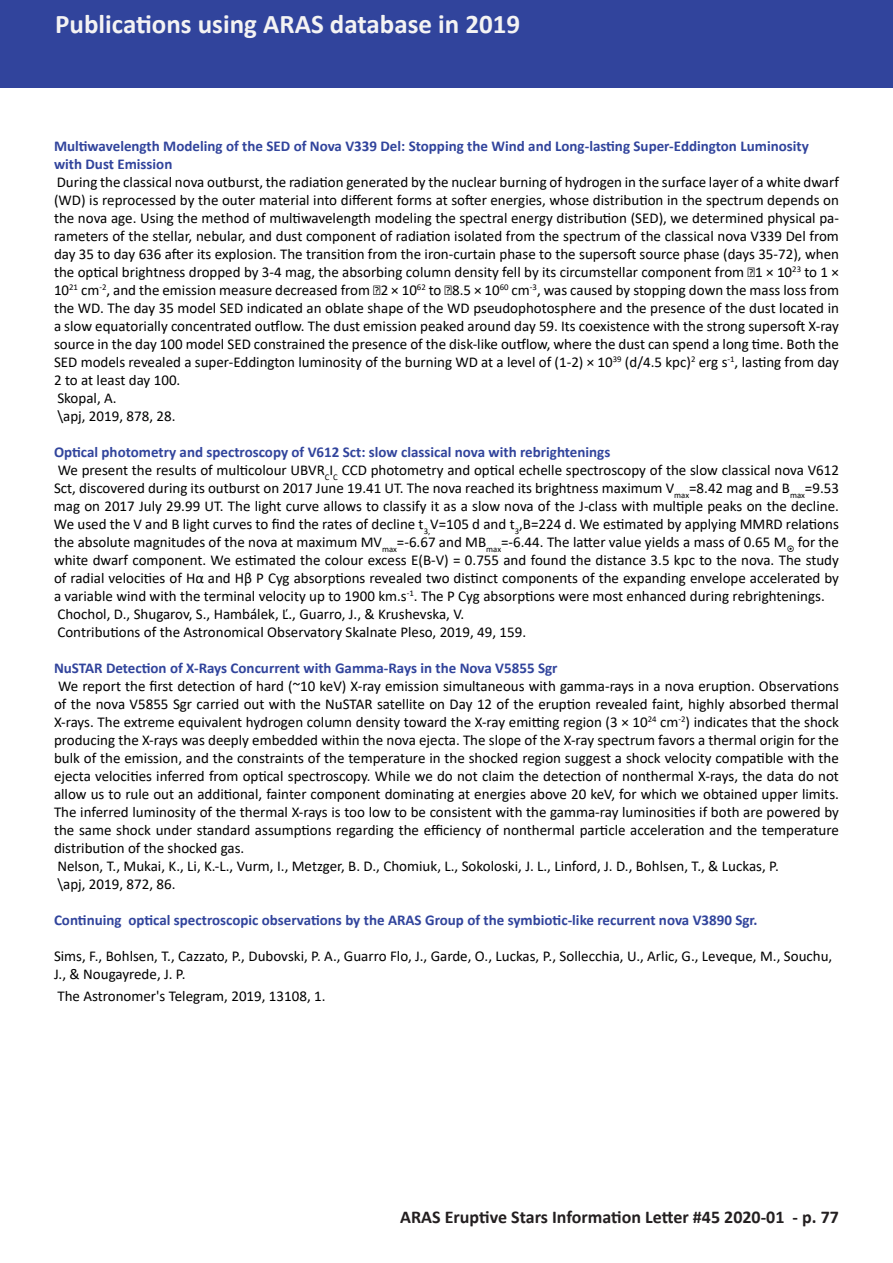
<style>
.page{position:relative;width:893px;height:1263px;background:#fff}
.page>*{position:absolute;margin:0;border:0;box-sizing:border-box;transform-origin:0 0}
.t1{font:700 27px "Calibri";color:#f4f3f3}
.t2{font:700 18px "Calibri";color:#231f20}
.t3{font:15px/18px "Calibri";color:#000}
.t4{font:700 15px/18px "Calibri";color:#31449c}
.s1{font-weight:700;color:#31449c}
</style>
<div class="page">
<div style="left:0;top:0;width:893px;height:87px;background:#31449c"></div>
<h1 class="t1" style="left:55px;top:5px;width:466px">Publications using ARAS database in 2019</h1>
<p class="t4" style="left:54px;top:137px;width:756px">Multiwavelength Modeling of the SED of Nova V339 Del: Stopping the Wind and Long-lasting Super-Eddington Luminosity with Dust Emission</p>
<p class="t3" style="left:54px;top:173px;width:786px">During the classical nova outburst, the radiation generated by the nuclear burning of hydrogen in the surface layer of a white dwarf (WD) is reprocessed by the outer material into different forms at softer energies, whose distribution in the spectrum depends on the nova age. Using the method of multiwavelength modeling the spectral energy distribution (SED), we determined physical pa&shy;rameters of the stellar, nebular, and dust component of radiation isolated from the spectrum of the classical nova V339 Del from day 35 to day 636 after its explosion. The transition from the iron-curtain phase to the supersoft source phase (days 35-72), when the optical brightness dropped by 3-4 mag, the absorbing column density fell by its circumstellar component from ∼1 × 10<sup>23</sup> to 1 × 10<sup>21</sup> cm<sup>-2</sup>, and the emission measure decreased from ∼2 × 10<sup>62</sup> to ∼8.5 × 10<sup>60</sup> cm<sup>-3</sup>, was caused by stopping down the mass loss from the WD. The day 35 model SED indicated an oblate shape of the WD pseudophotosphere and the presence of the dust located in a slow equatorially concentrated outflow. The dust emission peaked around day 59. Its coexistence with the strong supersoft X-ray source in the day 100 model SED constrained the presence of the disk-like outflow, where the dust can spend a long time. Both the SED models revealed a super-Eddington luminosity of the burning WD at a level of (1-2) × 10<sup>39</sup> (d/4.5 kpc)<sup>2</sup> erg s<sup>-1</sup>, lasting from day 2 to at least day 100.<br>Skopal, A.<br>\apj, 2019, 878, 28.</p>
<p class="t3" style="left:54px;top:443px;width:786px"><span class="s1">Optical photometry and spectroscopy of V612 Sct: slow classical nova with rebrightenings<br></span>We present the results of multicolour UBVR<sub>C</sub>I<sub>C</sub> CCD photometry and optical echelle spectroscopy of the slow classical nova V612<br>Sct, discovered during its outburst on 2017 June 19.41 UT. The nova reached its brightness maximum V<sub>max</sub>=8.42 mag and B<sub>max</sub>=9.53 mag on 2017 July 29.99 UT. The light curve allows to classify it as a slow nova of the J-class with multiple peaks on the decline.<br>We used the V and B light curves to find the rates of decline t<sub>3,</sub>V=105 d and t<sub>3</sub>,B=224 d. We estimated by applying MMRD relations the absolute magnitudes of the nova at maximum MV<sub>max</sub>=-6.67 and MB<sub>max</sub>=-6.44. The latter value yields a mass of 0.65 M for the white dwarf component. We estimated the colour excess E(B-V) = 0.755 and found the distance 3.5 kpc to the nova. The study of radial velocities of Hα and Hβ P Cyg absorptions revealed two distinct components of the expanding envelope accelerated by a variable wind with the terminal velocity up to 1900 km.s<sup>-1</sup>. The P Cyg absorptions were most enhanced during rebrightenings.<br>Chochol, D., Shugarov, S., Hambálek, Ľ., Guarro, J., &amp; Krushevska, V.<br>Contributions of the Astronomical Observatory Skalnate Pleso, 2019, 49, 159.</p>
<p class="t4" style="left:54px;top:659px;width:505px">NuSTAR Detection of X-Rays Concurrent with Gamma-Rays in the Nova V5855 Sgr</p>
<p class="t3" style="left:54px;top:677px;width:786px">We report the first detection of hard (~10 keV) X-ray emission simultaneous with gamma-rays in a nova eruption. Observations of the nova V5855 Sgr carried out with the NuSTAR satellite on Day 12 of the eruption revealed faint, highly absorbed thermal X-rays. The extreme equivalent hydrogen column density toward the X-ray emitting region (3 × 10<sup>24</sup> cm<sup>-2</sup>) indicates that the shock producing the X-rays was deeply embedded within the nova ejecta. The slope of the X-ray spectrum favors a thermal origin for the bulk of the emission, and the constraints of the temperature in the shocked region suggest a shock velocity compatible with the ejecta velocities inferred from optical spectroscopy. While we do not claim the detection of nonthermal X-rays, the data do not allow us to rule out an additional, fainter component dominating at energies above 20 keV, for which we obtained upper limits.<br>The inferred luminosity of the thermal X-rays is too low to be consistent with the gamma-ray luminosities if both are powered by the same shock under standard assumptions regarding the efficiency of nonthermal particle acceleration and the temperature distribution of the shocked gas.<br>Nelson, T., Mukai, K., Li, K.-L., Vurm, I., Metzger, B. D., Chomiuk, L., Sokoloski, J. L., Linford, J. D., Bohlsen, T., &amp; Luckas, P.<br>\apj, 2019, 872, 86.</p>
<p class="t4" style="left:54px;top:911px;width:705px">Continuing optical spectroscopic observations by the ARAS Group of the symbiotic-like recurrent nova V3890 Sgr.</p>
<p class="t3" style="left:54px;top:947px;width:780px">Sims, F., Bohlsen, T., Cazzato, P., Dubovski, P. A., Guarro Flo, J., Garde, O., Luckas, P., Sollecchia, U., Arlic, G., Leveque, M., Souchu,<br>J., &amp; Nougayrede, J. P.</p>
<p class="t3" style="left:57px;top:987px;width:270px">The Astronomer's Telegram, 2019, 13108, 1.</p>
<p class="t2" style="left:400px;top:1204px;width:440px">ARAS Eruptive Stars Information Letter #45 2020-01 - p. 77</p>
</div>
